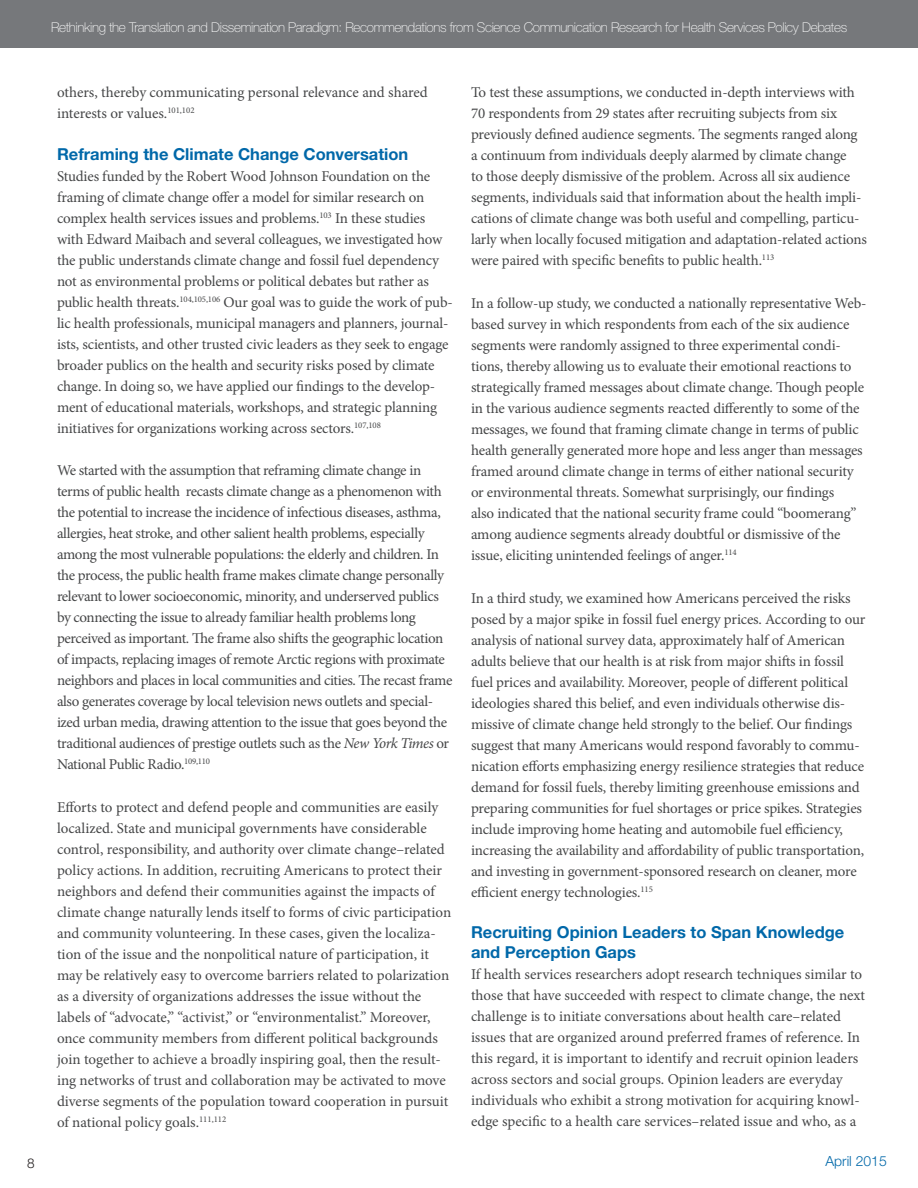
<style>
.page{position:relative;width:918px;height:1188px;background:#fff}
.page>*{position:absolute;margin:0;border:0;box-sizing:border-box;transform-origin:0 0}
.RI_SUB{font:700 16.5px/19.8px "Helvetica Neue LT Std";color:#0068a9}
.RI_body{font:15px/21px "Minion Pro";letter-spacing:-.01em;color:#454647}
.t1{font:300 13.95px "Helvetica Neue LT Std";color:#0068a9}
.t2{font:100 13.5px "Helvetica Neue LT Std";letter-spacing:-.025em;color:#fff}
.t3{font:300 13.5px "Helvetica Neue LT Std";color:#231f20}
.s1{font-style:italic}
</style>
<div class="page">
<div style="left:0;top:0;width:918px;height:48px;background:#76787b"></div>
<p class="t2" style="left:51px;top:19px;width:798px">Rethinking the Translation and Dissemination Paradigm: Recommendations from Science Communication Research for Health Services Policy Debates</p>
<p class="t3" style="left:27px;top:1155px;width:9px">8</p>
<p class="RI_body" style="left:57px;top:82px;width:372px">others, thereby communicating personal relevance and shared interests or values.<sup>101,102</sup></p>
<p class="RI_SUB" style="left:57px;top:144px;width:353px">Reframing the Climate Change Conversation</p>
<p class="RI_body" style="left:57px;top:165px;width:397px">Studies funded by the Robert Wood Johnson Foundation on the framing of climate change offer a model for similar research on complex health services issues and problems.<sup>103</sup> In these studies with Edward Maibach and several colleagues, we investigated how the public understands climate change and fossil fuel dependency not as environmental problems or political debates but rather as public health threats.<sup>104,105,106</sup> Our goal was to guide the work of pub&shy;lic health professionals, municipal managers and planners, journal&shy;ists, scientists, and other trusted civic leaders as they seek to engage broader publics on the health and security risks posed by climate change. In doing so, we have applied our findings to the develop&shy;ment of educational materials, workshops, and strategic planning initiatives for organizations working across sectors.<sup>107,108</sup></p>
<p class="RI_body" style="left:57px;top:460px;width:397px">We started with the assumption that reframing climate change in terms of public health recasts climate change as a phenomenon with the potential to increase the incidence of infectious diseases, asthma, allergies, heat stroke, and other salient health problems, especially among the most vulnerable populations: the elderly and children. In the process, the public health frame makes climate change personally relevant to lower socioeconomic, minority, and underserved publics by connecting the issue to already familiar health problems long perceived as important. The frame also shifts the geographic location of impacts, replacing images of remote Arctic regions with proximate neighbors and places in local communities and cities. The recast frame also generates coverage by local television news outlets and special&shy;ized urban media, drawing attention to the issue that goes beyond the traditional audiences of prestige outlets such as the <span class="s1">New York Times</span> or National Public Radio.<sup>109,110</sup></p>
<p class="RI_body" style="left:57px;top:797px;width:396px">Efforts to protect and defend people and communities are easily localized. State and municipal governments have considerable control, responsibility, and authority over climate change–related policy actions. In addition, recruiting Americans to protect their neighbors and defend their communities against the impacts of climate change naturally lends itself to forms of civic participation and community volunteering. In these cases, given the localiza&shy;tion of the issue and the nonpolitical nature of participation, it may be relatively easy to overcome barriers related to polarization as a diversity of organizations addresses the issue without the labels of “advocate,” “activist,” or “environmentalist.” Moreover, once community members from different political backgrounds join together to achieve a broadly inspiring goal, then the result&shy;ing networks of trust and collaboration may be activated to move diverse segments of the population toward cooperation in pursuit of national policy goals.<sup>111,112</sup></p>
<p class="RI_body" style="left:471px;top:82px;width:397px">To test these assumptions, we conducted in-depth interviews with 70 respondents from 29 states after recruiting subjects from six previously defined audience segments. The segments ranged along a continuum from individuals deeply alarmed by climate change<br>to those deeply dismissive of the problem. Across all six audience segments, individuals said that information about the health impli&shy;cations of climate change was both useful and compelling, particu&shy;larly when locally focused mitigation and adaptation-related actions were paired with specific benefits to public health.<sup>113</sup></p>
<p class="RI_body" style="left:471px;top:293px;width:397px">In a follow-up study, we conducted a nationally representative Web&shy;based survey in which respondents from each of the six audience segments were randomly assigned to three experimental condi&shy;tions, thereby allowing us to evaluate their emotional reactions to strategically framed messages about climate change. Though people in the various audience segments reacted differently to some of the messages, we found that framing climate change in terms of public health generally generated more hope and less anger than messages framed around climate change in terms of either national security or environmental threats. Somewhat surprisingly, our findings<br>also indicated that the national security frame could “boomerang” among audience segments already doubtful or dismissive of the issue, eliciting unintended feelings of anger.<sup>114</sup></p>
<p class="RI_body" style="left:471px;top:587px;width:396px">In a third study, we examined how Americans perceived the risks posed by a major spike in fossil fuel energy prices. According to our analysis of national survey data, approximately half of American adults believe that our health is at risk from major shifts in fossil fuel prices and availability. Moreover, people of different political ideologies shared this belief, and even individuals otherwise dis&shy;missive of climate change held strongly to the belief. Our findings suggest that many Americans would respond favorably to commu&shy;nication efforts emphasizing energy resilience strategies that reduce demand for fossil fuels, thereby limiting greenhouse emissions and preparing communities for fuel shortages or price spikes. Strategies include improving home heating and automobile fuel efficiency, increasing the availability and affordability of public transportation, and investing in government-sponsored research on cleaner, more efficient energy technologies.<sup>115</sup></p>
<p class="RI_SUB" style="left:471px;top:922px;width:375px">Recruiting Opinion Leaders to Span Knowledge and Perception Gaps</p>
<p class="RI_body" style="left:471px;top:963px;width:396px">If health services researchers adopt research techniques similar to those that have succeeded with respect to climate change, the next challenge is to initiate conversations about health care–related issues that are organized around preferred frames of reference. In this regard, it is important to identify and recruit opinion leaders across sectors and social groups. Opinion leaders are everyday individuals who exhibit a strong motivation for acquiring knowl&shy;edge specific to a health care services–related issue and who, as a</p>
<p class="t1" style="left:825px;top:1152px;width:63px">April 2015</p>
</div>
